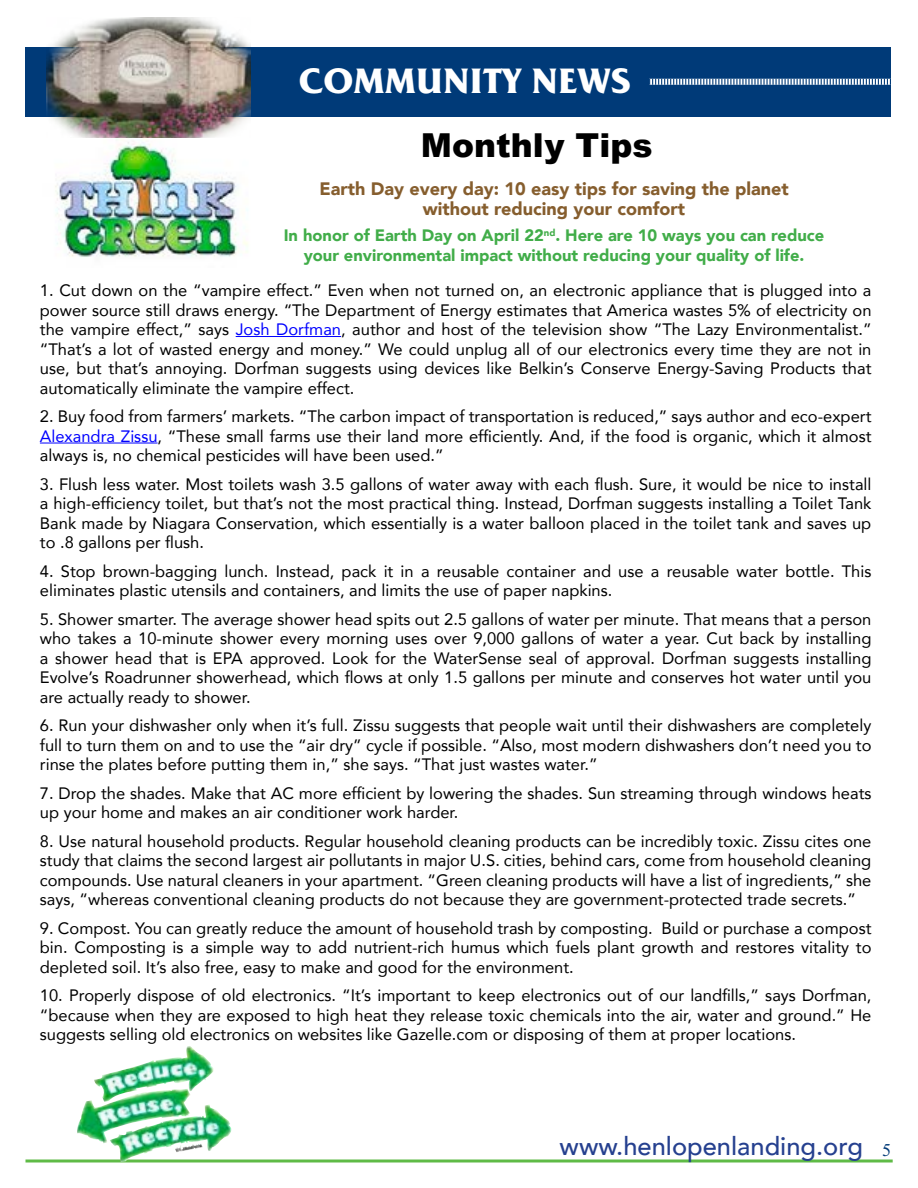
<style>
.page{position:relative;width:918px;height:1188px;background:#fff}
.page>*{position:absolute;margin:0;border:0;box-sizing:border-box;transform-origin:0 0}
.t1{font:700 36px "Friz Quadrata IT Cby BT";color:#fff}
.t2{font:900 33px "Arial";color:#000}
.t3{font:500 25.5px "Avenir";color:#25408f}
.t4{font:900 18px/19.5px "Avenir";color:#865e2e;text-align:center}
.t5{font:16.5px/19.5px "Avenir";color:#000;text-align:justify}
.t6{font:900 16.5px/19.5px "Avenir";color:#41ad49;text-align:center}
.s1{color:#00f}
.s2{font-family:"Times New Roman";font-weight:400;font-size:18px;color:#003a78}
</style>
<div class="page">
<div style="left:26px;top:48px;width:865px;height:69px;background:#003a78"></div>
<svg style="left:649px;top:79px;width:242px;height:6px"></svg>
<hr style="left:26px;top:1160px;width:867px;height:2px;background:#5fbb46">
<img style="left:46px;top:17px;width:204px;height:121px">
<img style="left:77px;top:1046px;width:157px;height:116px">
<hr style="left:236px;top:336px;width:105px;height:1px;background:#00f">
<hr style="left:40px;top:443px;width:118px;height:1px;background:#00f">
<img style="left:55px;top:138px;width:193px;height:119px">
<h1 class="t1" style="left:299px;top:58px;width:334px">COMMUNITY NEWS</h1>
<h2 class="t2" style="left:421px;top:122px;width:233px">Monthly Tips</h2>
<p class="t4" style="left:319px;top:179px;width:471px">Earth Day every day: 10 easy tips for saving the planet without reducing your comfort</p>
<p class="t6" style="left:284px;top:225px;width:542px">In honor of Earth Day on April 22<sup>nd</sup>. Here are 10 ways you can reduce your environmental impact without reducing your quality of life.</p>
<p class="t5" style="left:40px;top:280px;width:833px">1. Cut down on the “vampire effect.” Even when not turned on, an electronic appliance that is plugged into a power source still draws energy. “The Department of Energy estimates that America wastes 5% of electricity on the vampire effect,” says <span class="s1">Josh Dorfman</span>, author and host of the television show “The Lazy Environmentalist.” “That’s a lot of wasted energy and money.” We could unplug all of our electronics every time they are not in use, but that’s annoying. Dorfman suggests using devices like Belkin’s Conserve Energy-Saving Products that automatically eliminate the vampire effect.</p>
<p class="t5" style="left:40px;top:406px;width:833px">2. Buy food from farmers’ markets. “The carbon impact of transportation is reduced,” says author and eco-expert <span class="s1">Alexandra Zissu</span>, “These small farms use their land more efficiently. And, if the food is organic, which it almost always is, no chemical pesticides will have been used.”</p>
<p class="t5" style="left:40px;top:474px;width:833px">3. Flush less water. Most toilets wash 3.5 gallons of water away with each flush. Sure, it would be nice to install a high-efficiency toilet, but that’s not the most practical thing. Instead, Dorfman suggests installing a Toilet Tank Bank made by Niagara Conservation, which essentially is a water balloon placed in the toilet tank and saves up to .8 gallons per flush.</p>
<p class="t5" style="left:40px;top:561px;width:833px">4. Stop brown-bagging lunch. Instead, pack it in a reusable container and use a reusable water bottle. This eliminates plastic utensils and containers, and limits the use of paper napkins.</p>
<p class="t5" style="left:40px;top:609px;width:833px">5. Shower smarter. The average shower head spits out 2.5 gallons of water per minute. That means that a person who takes a 10-minute shower every morning uses over 9,000 gallons of water a year. Cut back by installing a shower head that is EPA approved. Look for the WaterSense seal of approval. Dorfman suggests installing Evolve’s Roadrunner showerhead, which flows at only 1.5 gallons per minute and conserves hot water until you are actually ready to shower.</p>
<p class="t5" style="left:40px;top:715px;width:833px">6. Run your dishwasher only when it’s full. Zissu suggests that people wait until their dishwashers are completely full to turn them on and to use the “air dry” cycle if possible. “Also, most modern dishwashers don’t need you to rinse the plates before putting them in,” she says. “That just wastes water.”</p>
<p class="t5" style="left:40px;top:783px;width:833px">7. Drop the shades. Make that AC more efficient by lowering the shades. Sun streaming through windows heats up your home and makes an air conditioner work harder.</p>
<p class="t5" style="left:40px;top:831px;width:833px">8. Use natural household products. Regular household cleaning products can be incredibly toxic. Zissu cites one study that claims the second largest air pollutants in major U.S. cities, behind cars, come from household cleaning compounds. Use natural cleaners in your apartment. “Green cleaning products will have a list of ingredients,” she says, “whereas conventional cleaning products do not because they are government-protected trade secrets.”</p>
<p class="t5" style="left:40px;top:918px;width:833px">9. Compost. You can greatly reduce the amount of household trash by composting. Build or purchase a compost bin. Composting is a simple way to add nutrient-rich humus which fuels plant growth and restores vitality to depleted soil. It’s also free, easy to make and good for the environment.</p>
<p class="t5" style="left:40px;top:985px;width:833px">10. Properly dispose of old electronics. “It’s important to keep electronics out of our landfills,” says Dorfman, “because when they are exposed to high heat they release toxic chemicals into the air, water and ground.” He suggests selling old electronics on websites like Gazelle.com or disposing of them at proper locations.</p>
<h3 class="t3" style="left:560px;top:1124px;width:333px">www.henlopenlanding.org <span class="s2">5</span></h3>
</div>
